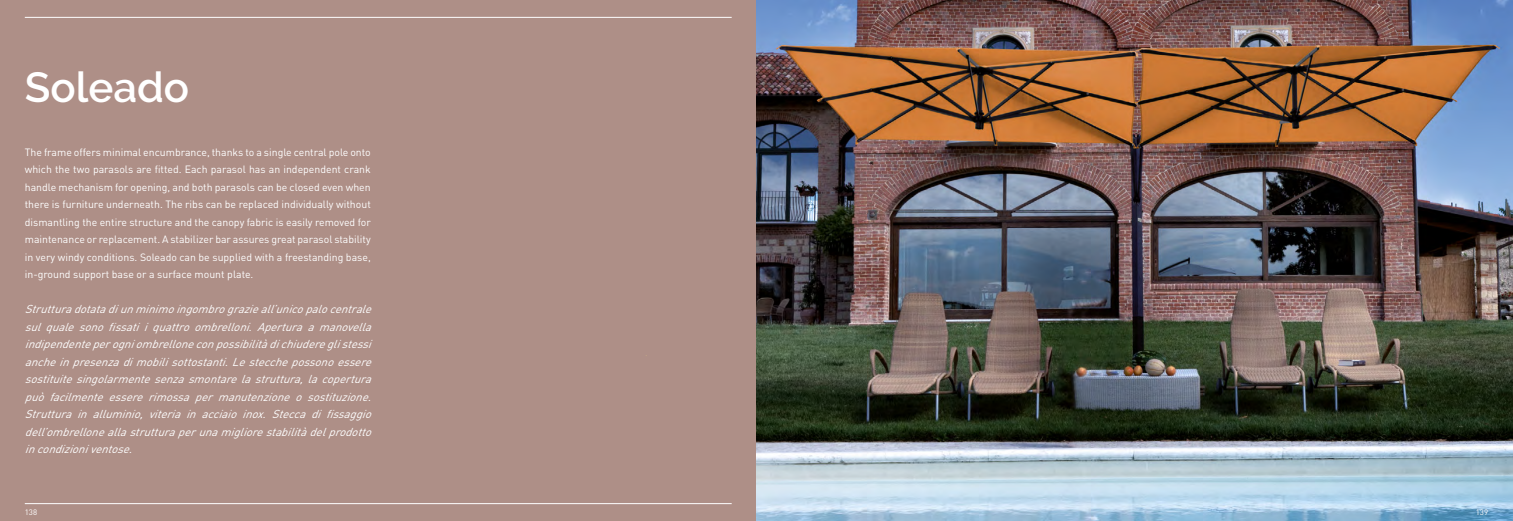
<style>
.page{position:relative;width:1513px;height:521px;background:#fff}
.page>*{position:absolute;margin:0;border:0;box-sizing:border-box;transform-origin:0 0}
.t1{font:600 42px "Raleway";color:#fff}
.t2{font:italic 11.38px/17.5px "DIN Pro";color:#fff;text-align:justify}
.t3{font:10.5px/17.5px "DIN Pro";color:#fff;text-align:justify}
.t4{font:7.88px "DIN Pro";color:#fff}
</style>
<div class="page">
<div style="left:0;top:0;width:769px;height:521px;background:#ae8f87"></div>
<hr style="left:25px;top:17px;width:707px;height:1px;background:#fff">
<hr style="left:25px;top:503px;width:707px;height:1px;background:#fff">
<img style="left:756px;top:0;width:757px;height:521px">
<h1 class="t1" style="left:25px;top:63px;width:166px">Soleado</h1>
<p class="t3" style="left:25px;top:143px;width:348px">The frame offers minimal encumbrance, thanks to a single central pole onto which the two parasols are fitted. Each parasol has an independent crank handle mechanism for opening, and both parasols can be closed even when there is furniture underneath. The ribs can be replaced individually without dismantling the entire structure and the canopy fabric is easily removed for maintenance or replacement. A stabilizer bar assures great parasol stability in very windy conditions. Soleado can be supplied with a freestanding base, in-ground support base or a surface mount plate.</p>
<p class="t2" style="left:25px;top:300px;width:353px">Strutturadotatadiunminimoingombrograzieall’unicopalocentrale sulqualesonofissatiiquattroombrelloni.Aperturaamanovella indipendenteperogniombrelloneconpossibilitàdichiudereglistessi ancheinpresenzadimobilisottostanti.Lestecchepossonoessere sostituitesingolarmentesenzasmontarelastruttura,lacopertura puòfacilmenteessererimossapermanutenzioneosostituzione.<br>Struttura in alluminio, viteria in acciaio inox. Stecca di fissaggio dell’ombrelloneallastrutturaperunamigliorestabilitàdelprodotto incondizioniventose.</p>
<p class="t4" style="left:25px;top:507px;width:14px">138</p>
<p class="t4" style="left:1476px;top:507px;width:14px">139</p>
</div>
